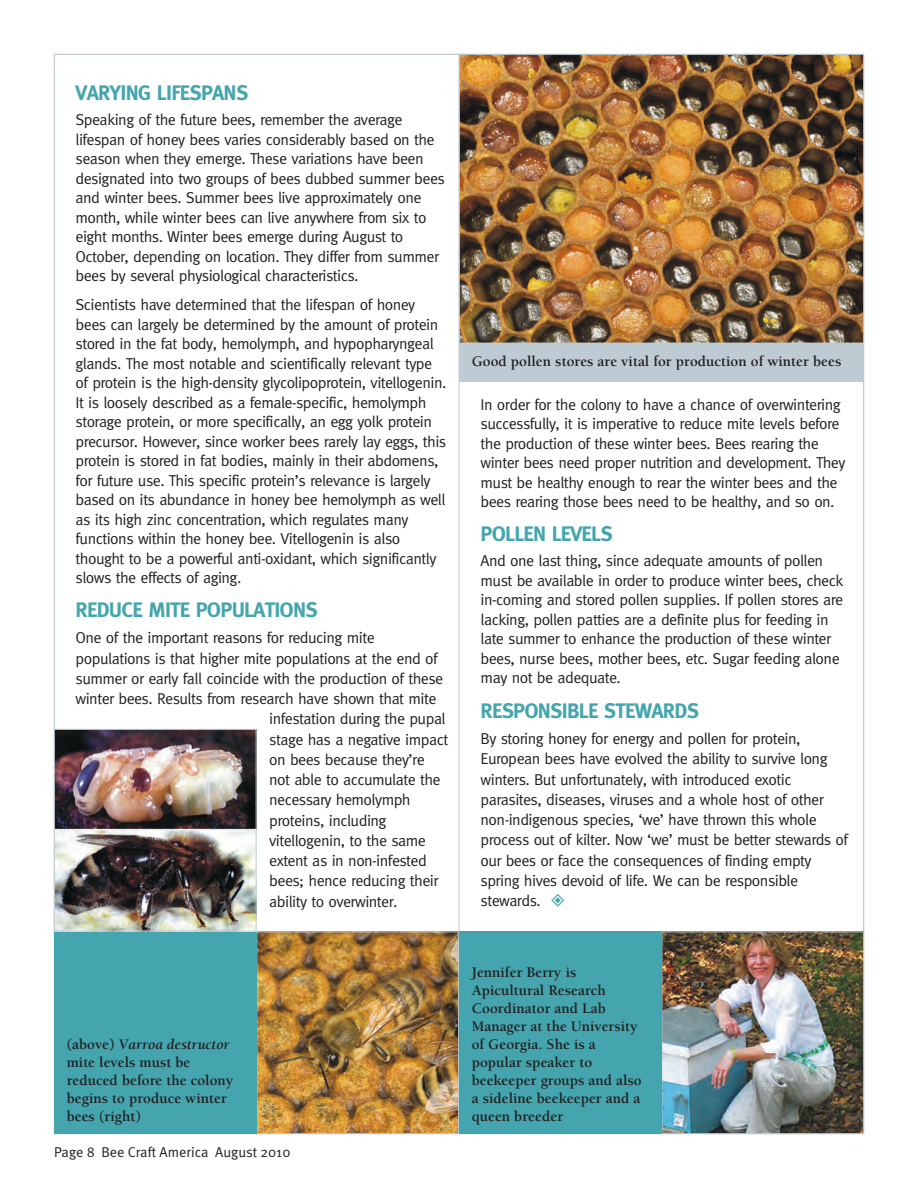
<style>
.page{position:relative;width:918px;height:1188px;background:#fff}
.page>*{position:absolute;margin:0;border:0;box-sizing:border-box;transform-origin:0 0}
.t1{font:700 21px "Meta";letter-spacing:-.035em;color:#44a5ae}
.t2{font:15.75px/19.5px "Meta Normal";letter-spacing:-.035em;color:#231f20}
.t3{font:700 15px/18px "Berkeley LT";color:#231f20}
.t4{font:14.25px "Meta Normal";color:#231f20}
.s1{font-style:italic}
</style>
<div class="page">
<hr style="left:459px;top:54px;width:1px;height:1080px;background:#bfcbd3">
<img style="left:258px;top:933px;width:199px;height:199px">
<div style="left:256px;top:931px;width:203px;height:203px;border:1px solid #bfcbd3"></div>
<div style="left:54px;top:931px;width:202px;height:203px;background:#44a5ae"></div>
<img style="left:461px;top:56px;width:401px;height:285px">
<div style="left:459px;top:54px;width:405px;height:289px;border:1px solid #bfcbd3"></div>
<div style="left:459px;top:343px;width:405px;height:39px;background:#bfcbd3"></div>
<img style="left:663px;top:933px;width:199px;height:199px">
<div style="left:661px;top:931px;width:203px;height:203px;border:1px solid #bfcbd3"></div>
<div style="left:459px;top:931px;width:202px;height:203px;background:#44a5ae"></div>
<img style="left:56px;top:731px;width:199px;height:199px">
<div style="left:54px;top:729px;width:203px;height:203px;border:1px solid #bfcbd3"></div>
<h1 class="t1" style="left:76px;top:80px;width:174px">VARYING LIFESPANS</h1>
<p class="t2" style="left:76px;top:110px;width:371px">Speaking of the future bees, remember the average lifespan of honey bees varies considerably based on the season when they emerge. These variations have been designated into two groups of bees dubbed summer bees and winter bees. Summer bees live approximately one month, while winter bees can live anywhere from six to eight months. Winter bees emerge during August to October, depending on location. They differ from summer bees by several physiological characteristics.</p>
<p class="t2" style="left:76px;top:295px;width:372px">Scientists have determined that the lifespan of honey bees can largely be determined by the amount of protein stored in the fat body, hemolymph, and hypopharyngeal glands. The most notable and scientifically relevant type of protein is the high-density glycolipoprotein, vitellogenin.<br>It is loosely described as a female-specific, hemolymph storage protein, or more specifically, an egg yolk protein precursor. However, since worker bees rarely lay eggs, this protein is stored in fat bodies, mainly in their abdomens, for future use. This specific protein’s relevance is largely based on its abundance in honey bee hemolymph as well as its high zinc concentration, which regulates many functions within the honey bee. Vitellogenin is also thought to be a powerful anti-oxidant, which significantly slows the effects of aging.</p>
<h1 class="t1" style="left:76px;top:597px;width:244px">REDUCE MITE POPULATIONS</h1>
<p class="t2" style="left:76px;top:628px;width:301px">One of the important reasons for reducing mite</p>
<p class="t2" style="left:76px;top:648px;width:364px">populations is that higher mite populations at the end of</p>
<p class="t2" style="left:76px;top:669px;width:369px">summer or early fall coincide with the production of these</p>
<p class="t2" style="left:76px;top:689px;width:362px">winter bees. Results from research have shown that mite</p>
<p class="t2" style="left:269px;top:709px;width:178px">infestation during the pupal</p>
<p class="t2" style="left:269px;top:729px;width:181px">stage has a negative impact</p>
<p class="t2" style="left:269px;top:750px;width:157px">on bees because they’re</p>
<p class="t2" style="left:269px;top:770px;width:173px">not able to accumulate the</p>
<p class="t2" style="left:269px;top:790px;width:143px">necessary hemolymph</p>
<p class="t2" style="left:269px;top:810px;width:119px">proteins, including</p>
<p class="t2" style="left:269px;top:831px;width:158px">vitellogenin, to the same</p>
<p class="t2" style="left:269px;top:851px;width:159px">extent as in non-infested</p>
<p class="t2" style="left:269px;top:871px;width:171px">bees; hence reducing their</p>
<p class="t2" style="left:269px;top:891px;width:130px">ability to overwinter.</p>
<p class="t3" style="left:472px;top:353px;width:371px">Good pollen stores are vital for production of winter bees</p>
<p class="t2" style="left:481px;top:394px;width:366px">In order for the colony to have a chance of overwintering successfully, it is imperative to reduce mite levels before the production of these winter bees. Bees rearing the winter bees need proper nutrition and development. They must be healthy enough to rear the winter bees and the bees rearing those bees need to be healthy, and so on.</p>
<h1 class="t1" style="left:481px;top:521px;width:134px">POLLEN LEVELS</h1>
<p class="t2" style="left:481px;top:551px;width:364px">And one last thing, since adequate amounts of pollen must be available in order to produce winter bees, check in-coming and stored pollen supplies. If pollen stores are lacking, pollen patties are a definite plus for feeding in late summer to enhance the production of these winter bees, nurse bees, mother bees, etc. Sugar feeding alone may not be adequate.</p>
<h1 class="t1" style="left:481px;top:698px;width:220px">RESPONSIBLE STEWARDS</h1>
<p class="t2" style="left:481px;top:728px;width:369px;line-height:20.2px">By storing honey for energy and pollen for protein, European bees have evolved the ability to survive long winters. But unfortunately, with introduced exotic parasites, diseases, viruses and a whole host of other non-indigenous species, ‘we’ have thrown this whole process out of kilter. Now ‘we’ must be better stewards of our bees or face the consequences of finding empty spring hives devoid of life. We can be responsible stewards.</p>
<p class="t3" style="left:67px;top:1036px;width:168px">(above) <span class="s1">Varroa destructor </span>mite levels must be reduced before the colony begins to produce winter bees (right)</p>
<p class="t4" style="left:54px;top:1143px;width:238px">Page 8 Bee Craft America August 2010</p>
<p class="t3" style="left:472px;top:964px;width:171px">Jennifer Berry is<br>Apicultural Research<br>Coordinator and Lab<br>Manager at the University of Georgia. She is a popular speaker to beekeeper groups and also a sideline beekeeper and a queen breeder</p>
</div>
